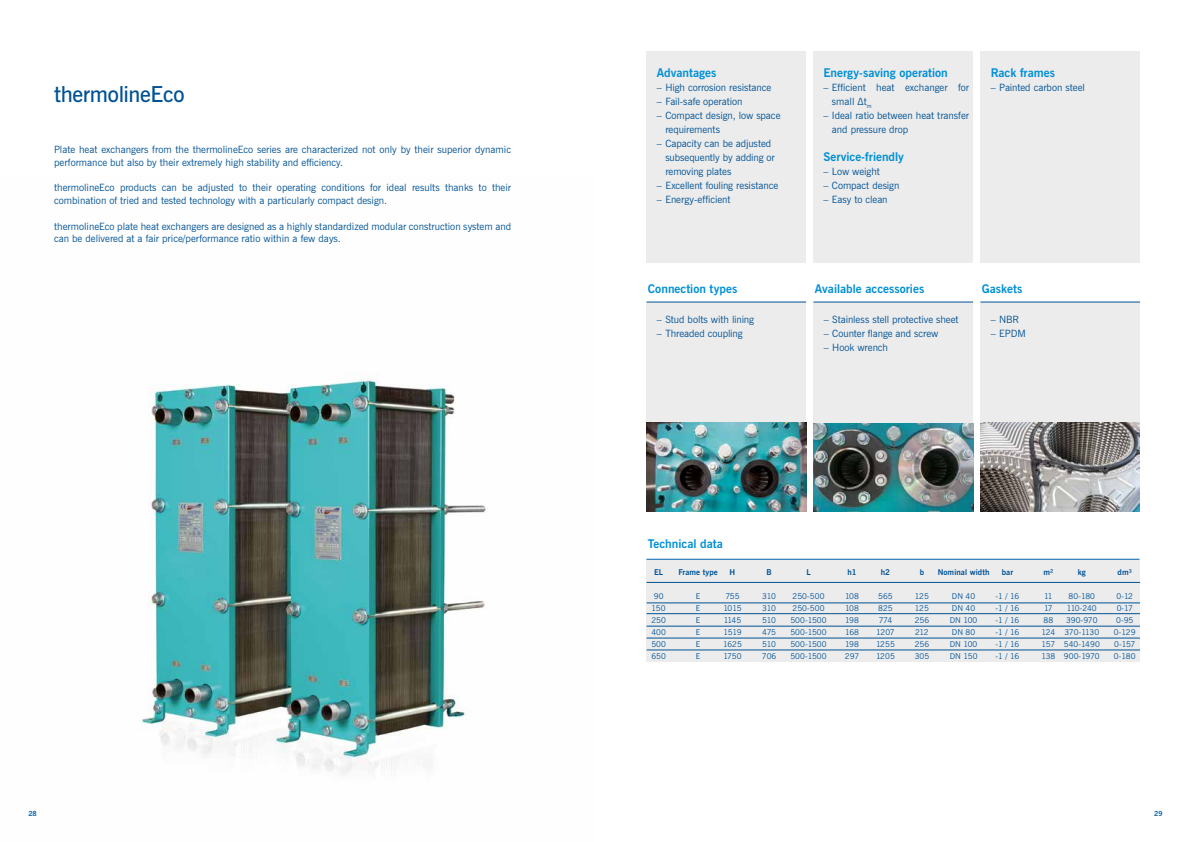
<style>
.page{position:relative;width:1191px;height:842px;background:#fff}
.page>*{position:absolute;margin:0;border:0;box-sizing:border-box;transform-origin:0 0}
.t1{font:600 22px "News Gothic";letter-spacing:-.015em;color:#005295}
.t2{font:700 12px "News Gothic";color:#0090d6}
.t3{font:10px/14px "News Gothic";color:#005295}
.t4{font:8px/12px "News Gothic";letter-spacing:.01em;color:#005297;text-align:justify}
.t5{font:8px/12px "News Gothic";letter-spacing:-.06em;color:#005297;text-align:center}
.t6{font:700 8px "News Gothic";letter-spacing:.01em;color:#005297}
.t7{font:8px/12px "News Gothic";letter-spacing:-.04em;color:#005297}
.t8{font:700 7px "News Gothic";color:#0062ae}
</style>
<div class="page">
<div style="left:646px;top:559px;width:493px;height:103px;background:#ececec"></div>
<hr style="left:646px;top:582px;width:494px;height:1px;background:#005295">
<hr style="left:646px;top:613px;width:494px;height:1px;background:#005295">
<hr style="left:646px;top:638px;width:494px;height:1px;background:#005295">
<hr style="left:646px;top:603px;width:494px;height:1px;background:#005295">
<hr style="left:646px;top:626px;width:494px;height:1px;background:#005295">
<hr style="left:646px;top:650px;width:494px;height:1px;background:#005295">
<hr style="left:646px;top:559px;width:493px;height:1px;background:#0062ae">
<img style="left:140px;top:374px;width:346px;height:401px">
<div style="left:646px;top:51px;width:160px;height:211px;background:#ececec"></div>
<div style="left:980px;top:51px;width:160px;height:211px;background:#ececec"></div>
<div style="left:813px;top:51px;width:159px;height:211px;background:#ececec"></div>
<div style="left:646px;top:302px;width:160px;height:141px;background:#ececec"></div>
<hr style="left:646px;top:302px;width:160px;height:1px;background:#005295">
<div style="left:813px;top:302px;width:160px;height:141px;background:#ececec"></div>
<hr style="left:813px;top:302px;width:160px;height:1px;background:#005295">
<div style="left:980px;top:302px;width:160px;height:141px;background:#ececec"></div>
<hr style="left:980px;top:302px;width:160px;height:1px;background:#005295">
<img style="left:646px;top:423px;width:160px;height:88px">
<img style="left:813px;top:423px;width:160px;height:88px">
<img style="left:980px;top:423px;width:160px;height:88px">
<h1 class="t1" style="left:54px;top:80px;width:132px">thermolineEco</h1>
<p class="t3" style="left:54px;top:143px;width:458px;line-height:12.8px">Plate heat exchangers from the thermolineEco series are characterized not only by their superior dynamic performance but also by their extremely high stability and efficiency.</p>
<p class="t3" style="left:54px;top:182px;width:458px;line-height:12.8px">thermolineEco products can be adjusted to their operating conditions for ideal results thanks to their combination of tried and tested technology with a particularly compact design.</p>
<p class="t3" style="left:54px;top:220px;width:458px;line-height:12.8px">thermolineEco plate heat exchangers are designed as a highly standardized modular construction system and can be delivered at a fair price/performance ratio within a few days.</p>
<p class="t2" style="left:657px;top:64px;width:61px">Advantages</p>
<p class="t3" style="left:657px;top:80px;width:116px">– High corrosion resistance</p>
<p class="t3" style="left:657px;top:94px;width:87px">– Fail-safe operation</p>
<p class="t3" style="left:665px;top:108px;width:117px;text-indent:-8px">– Compact design, low space requirements</p>
<p class="t3" style="left:665px;top:136px;width:111px;text-indent:-8px">– Capacity can be adjusted subsequently by adding or removing plates</p>
<p class="t3" style="left:657px;top:178px;width:123px">– Excellent fouling resistance</p>
<p class="t3" style="left:657px;top:192px;width:75px">– Energy-efficient</p>
<p class="t2" style="left:823px;top:64px;width:126px">Energy-saving operation</p>
<p class="t3" style="left:832px;top:80px;width:139px;text-indent:-8px">– Efficient heat exchanger for small Δt<sub>m</sub></p>
<p class="t3" style="left:832px;top:108px;width:139px;text-indent:-8px">– Ideal ratio between heat transfer and pressure drop</p>
<p class="t2" style="left:823px;top:148px;width:82px">Service-friendly</p>
<p class="t3" style="left:823px;top:164px;width:58px">– Low weight</p>
<p class="t3" style="left:823px;top:178px;width:78px">– Compact design</p>
<p class="t3" style="left:823px;top:192px;width:66px">– Easy to clean</p>
<p class="t2" style="left:990px;top:64px;width:66px">Rack frames</p>
<p class="t3" style="left:990px;top:80px;width:96px">– Painted carbon steel</p>
<p class="t2" style="left:648px;top:281px;width:91px">Connection types</p>
<p class="t2" style="left:815px;top:281px;width:111px">Available accessories</p>
<p class="t2" style="left:981px;top:281px;width:42px">Gaskets</p>
<p class="t3" style="left:657px;top:313px;width:99px">– Stud bolts with lining</p>
<p class="t3" style="left:657px;top:327px;width:87px">– Threaded coupling</p>
<p class="t3" style="left:823px;top:313px;width:136px">– Stainless stell protective sheet</p>
<p class="t3" style="left:823px;top:327px;width:116px">– Counter flange and screw</p>
<p class="t3" style="left:823px;top:341px;width:66px">– Hook wrench</p>
<p class="t3" style="left:990px;top:313px;width:30px">– NBR</p>
<p class="t3" style="left:990px;top:327px;width:37px">– EPDM</p>
<p class="t2" style="left:648px;top:536px;width:76px">Technical data</p>
<p class="t6" style="left:654px;top:566px;width:11px">EL</p>
<p class="t4" style="left:651px;top:590px;width:16px;text-align:center">90<br>150<br>250<br>400<br>500<br>650</p>
<p class="t6" style="left:678px;top:566px;width:41px">Frame type</p>
<p class="t4" style="left:696px;top:590px;width:6px">E E E E E E</p>
<p class="t6" style="left:729px;top:566px;width:7px">H</p>
<p class="t7" style="left:723px;top:590px;width:20px">755<br>1015<br>1145<br>1519<br>1625<br>1750</p>
<p class="t6" style="left:766px;top:566px;width:7px">B</p>
<p class="t4" style="left:762px;top:590px;width:16px">310<br>310<br>510<br>475<br>510<br>706</p>
<p class="t6" style="left:806px;top:566px;width:6px">L</p>
<p class="t4" style="left:790px;top:590px;width:38px;text-align:left">250-500<br>250-500<br>500-1500<br>500-1500<br>500-1500<br>500-1500</p>
<p class="t6" style="left:847px;top:566px;width:11px">h1</p>
<p class="t4" style="left:845px;top:590px;width:16px">108<br>108<br>198<br>168<br>198<br>297</p>
<p class="t6" style="left:880px;top:566px;width:11px">h2</p>
<p class="t4" style="left:876px;top:590px;width:20px;text-align:center">565<br>825<br>774<br>1207<br>1255<br>1205</p>
<p class="t6" style="left:919px;top:566px;width:6px">b</p>
<p class="t4" style="left:914px;top:590px;width:16px">125<br>125<br>256<br>212<br>256<br>305</p>
<p class="t6" style="left:1001px;top:566px;width:13px">bar</p>
<p class="t4" style="left:995px;top:590px;width:25px">-1 / 16 -1 / 16 -1 / 16 -1 / 16 -1 / 16 -1 / 16</p>
<p class="t6" style="left:937px;top:566px;width:53px">Nominal width</p>
<p class="t4" style="left:949px;top:590px;width:29px;text-align:left">DN 40<br>DN 40<br>DN 100<br>DN 80<br>DN 100<br>DN 150</p>
<p class="t6" style="left:1043px;top:566px;width:11px">m²</p>
<p class="t5" style="left:1041px;top:590px;width:15px">11<br>17<br>88<br>124<br>157<br>138</p>
<p class="t6" style="left:1077px;top:566px;width:10px">kg</p>
<p class="t4" style="left:1063px;top:590px;width:38px;text-align:center">80-180<br>110-240<br>390-970<br>370-1130<br>540-1490<br>900-1970</p>
<p class="t6" style="left:1117px;top:566px;width:16px">dm³</p>
<p class="t5" style="left:1114px;top:590px;width:23px">0-12<br>0-17<br>0-95<br>0-129<br>0-157<br>0-180</p>
<p class="t8" style="left:28px;top:809px;width:10px">28</p>
<p class="t8" style="left:1154px;top:809px;width:10px">29</p>
</div>
